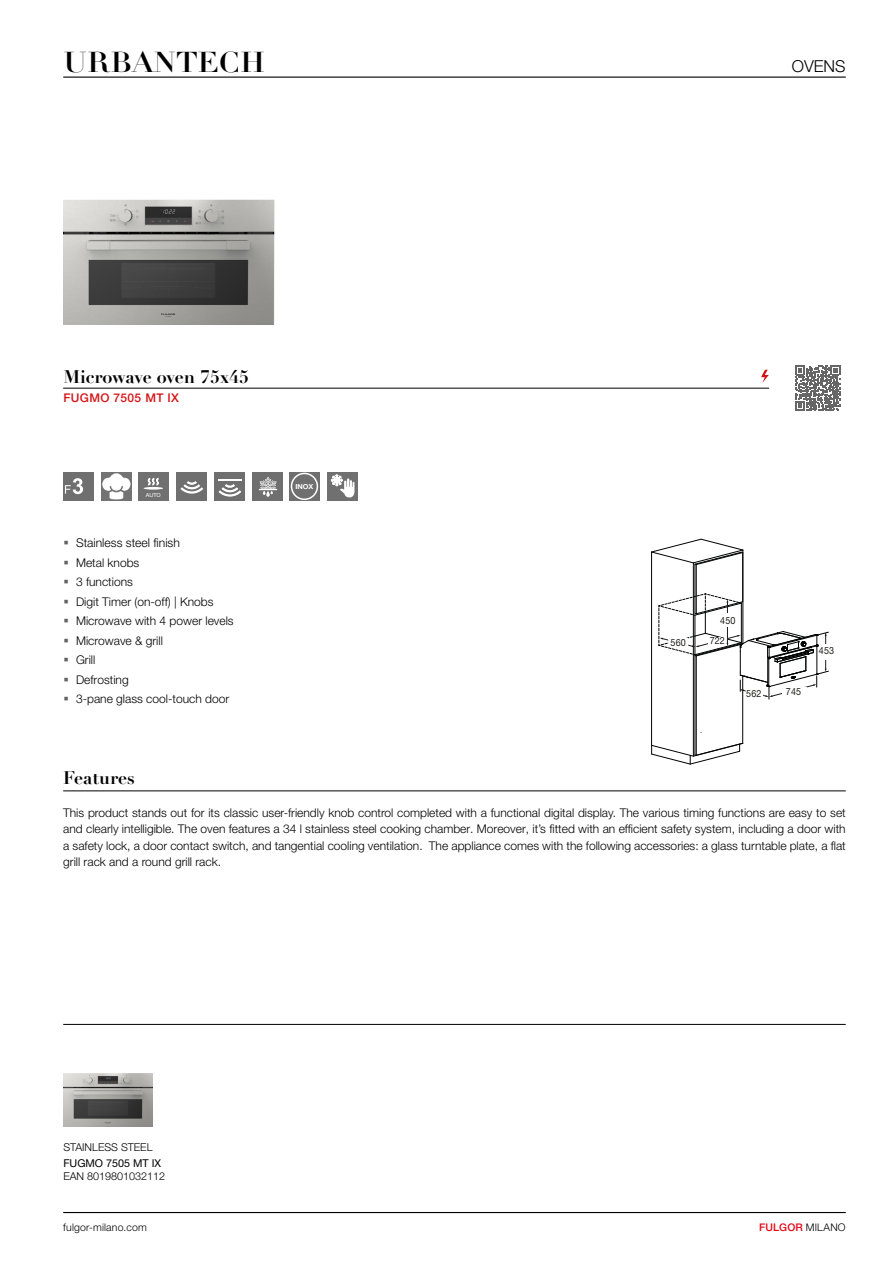
<style>
.page{position:relative;width:893px;height:1263px;background:#fff}
.page>*{position:absolute;margin:0;border:0;box-sizing:border-box;transform-origin:0 0}
.t1{font:28.35px "Didot LT Pro Headline";color:#000;scale:1.11 1}
.t2{font:700 18px "Didot LT Pro";color:#000}
.t3{font:300 16.5px "Helvetica Neue LT Std";color:#000}
.t4{font:300 12.15px "Helvetica Neue LT Std";color:#000}
.t5{font:300 12px/16.5px "Helvetica Neue LT Std";color:#000;text-align:justify}
.t6{font:300 12px "Helvetica Neue LT Std";color:#020203}
.t7{font:500 12px "Helvetica Neue LT Std";letter-spacing:.03em;color:#d51317}
.t8{font:300 10.8px "Helvetica Neue LT Std";color:#000}
.t9{font:10.8px "Helvetica Neue LT Std";color:#000}
.t10{font:300 10.5px "Helvetica Neue LT Std";letter-spacing:.02em;color:#000}
.t11{font:500 10.5px "Helvetica Neue LT Std";letter-spacing:.02em;color:#e30613}
.t12{font:9.9px "Helvetica Neue LT Std";letter-spacing:.025em;color:#1d1e1b;scale:.9 1}
.t13{font:700 6.9px "Helvetica Neue";color:#fff;scale:1.07 1}
.t14{font:5.55px "Helvetica Neue LT Std";color:#fff}
.s1{color:#646363}
.s2{font-weight:300;color:#000}
</style>
<div class="page">
<hr style="left:63px;top:77px;width:783px;height:1px;background:#000">
<hr style="left:63px;top:388px;width:706px;height:1px;background:#000">
<hr style="left:63px;top:791px;width:783px;height:1px;background:#000">
<hr style="left:63px;top:1024px;width:783px;height:1px;background:#000">
<svg style="left:761px;top:370px;width:8px;height:13px"></svg>
<div style="left:327px;top:472px;width:31px;height:29px;background:#707070"></div>
<svg style="left:331px;top:474px;width:23px;height:23px"></svg>
<img style="left:101px;top:472px;width:30px;height:29px">
<div style="left:139px;top:472px;width:30px;height:29px;background:#707070"></div>
<svg style="left:147px;top:477px;width:12px;height:9px"></svg>
<hr style="left:144px;top:487px;width:19px;height:3px;background:#fff;border-radius:50%">
<div style="left:290px;top:472px;width:30px;height:29px;background:#706f6f"></div>
<div style="left:291px;top:473px;width:27px;height:27px;border:2px solid #fff;border-radius:50%"></div>
<div style="left:177px;top:472px;width:30px;height:29px;background:#706f6f"></div>
<svg style="left:180px;top:481px;width:23px;height:13px"></svg>
<div style="left:252px;top:472px;width:30px;height:29px;background:#706f6f"></div>
<svg style="left:259px;top:477px;width:18px;height:20px"></svg>
<div style="left:214px;top:472px;width:30px;height:29px;background:#706f6f"></div>
<svg style="left:218px;top:484px;width:24px;height:13px"></svg>
<hr style="left:218px;top:479px;width:23px;height:2px;background:#fff">
<hr style="left:651px;top:552px;width:1px;height:193px;background:#010202">
<hr style="left:743px;top:550px;width:1px;height:94px;background:#010202">
<hr style="left:693px;top:563px;width:1px;height:193px;background:#010202">
<hr style="left:695px;top:564px;width:1px;height:49px;background:#010202">
<hr style="left:696px;top:564px;width:1px;height:50px;background:#010202">
<hr style="left:742px;top:552px;width:1px;height:50px;background:#010202">
<svg style="left:651px;top:539px;width:92px;height:26px"></svg>
<hr style="left:742px;top:676px;width:1px;height:67px;background:#010202">
<hr style="left:696px;top:656px;width:1px;height:99px;background:#010202">
<hr style="left:695px;top:655px;width:1px;height:100px;background:#010202">
<svg style="left:651px;top:743px;width:92px;height:21px"></svg>
<svg style="left:659px;top:594px;width:170px;height:106px"></svg>
<div style="left:63px;top:472px;width:30px;height:29px;background:#706f6f"></div>
<svg style="left:65px;top:478px;width:18px;height:16px"></svg>
<svg style="left:795px;top:366px;width:45px;height:45px"></svg>
<img style="left:63px;top:1073px;width:90px;height:54px">
<img style="left:63px;top:199px;width:211px;height:126px">
<hr style="left:63px;top:1212px;width:783px;height:1px;background:#000">
<h1 class="t1" style="left:63px;top:45px;width:183px">URBANTECH</h1>
<h3 class="t3" style="left:792px;top:56px;width:55px">OVENS</h3>
<h2 class="t2" style="left:63px;top:365px;width:187px">Microwave oven 75x45</h2>
<p class="t7" style="left:63px;top:390px;width:117px">FUGMO 7505 MT IX</p>
<p class="t14" style="left:146px;top:492px;width:17px">AUTO</p>
<p class="t4" style="left:63px;top:535px;width:118px"><span class="s1">▪</span> Stainless steel finish</p>
<p class="t5" style="left:63px;top:554px;width:78px"><span class="s1">▪</span> Metal knobs</p>
<p class="t5" style="left:63px;top:573px;width:71px"><span class="s1">▪</span> 3 functions</p>
<p class="t5" style="left:63px;top:593px;width:152px"><span class="s1">▪</span> Digit Timer (on-off) | Knobs</p>
<p class="t5" style="left:63px;top:612px;width:172px"><span class="s1">▪</span> Microwave with 4 power levels</p>
<p class="t6" style="left:63px;top:633px;width:101px"><span class="s1">▪</span> Microwave &amp; grill</p>
<p class="t6" style="left:63px;top:653px;width:34px"><span class="s1">▪</span> Grill</p>
<p class="t5" style="left:63px;top:671px;width:67px"><span class="s1">▪</span> Defrosting</p>
<p class="t5" style="left:63px;top:690px;width:167px"><span class="s1">▪</span> 3-pane glass cool-touch door</p>
<h2 class="t2" style="left:63px;top:766px;width:73px">Features</h2>
<p class="t13" style="left:296px;top:481px;width:18px">INOX</p>
<p class="t12" style="left:720px;top:614px;width:19px">450</p>
<p class="t12" style="left:671px;top:637px;width:19px">560</p>
<p class="t12" style="left:710px;top:635px;width:18px">722</p>
<p class="t12" style="left:746px;top:687px;width:19px">562</p>
<p class="t12" style="left:786px;top:685px;width:19px">745</p>
<p class="t12" style="left:819px;top:645px;width:19px">453</p>
<p class="t5" style="left:63px;top:804px;width:784px">This product stands out for its classic user-friendly knob control completed with a functional digital display. The various timing functions are easy to set and clearly intelligible. The oven features a 34 l stainless steel cooking chamber. Moreover, it’s fitted with an efficient safety system, including a door with a safety lock, a door contact switch, and tangential cooling ventilation. The appliance comes with the following accessories: a glass turntable plate, a flat grill rack and a round grill rack.</p>
<p class="t8" style="left:63px;top:1140px;width:91px">STAINLESS STEEL</p>
<p class="t8" style="left:63px;top:1169px;width:103px">EAN 8019801032112</p>
<p class="t9" style="left:63px;top:1157px;width:99px">FUGMO 7505 MT IX</p>
<p class="t10" style="left:63px;top:1220px;width:85px">fulgor-milano.com</p>
<p class="t11" style="left:759px;top:1220px;width:88px">FULGOR <span class="s2">MILANO</span></p>
</div>
